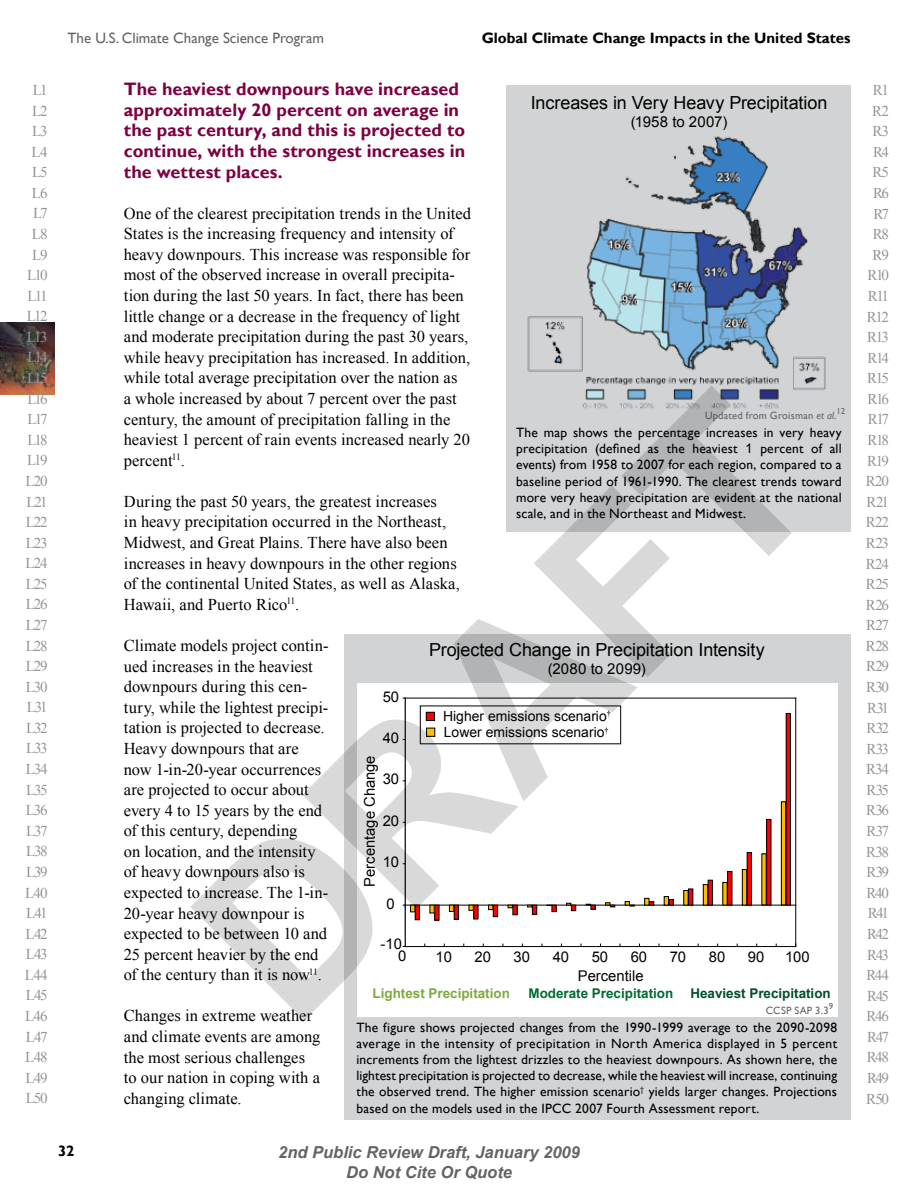
<style>
.page{position:relative;width:918px;height:1188px;background:#fff}
.page>*{position:absolute;margin:0;border:0;box-sizing:border-box;transform-origin:0 0}
.t1{font:700 18px/20.5px "Gill Sans";letter-spacing:.005em;color:#7d0040}
.t2{font:18px "Arial";letter-spacing:-.005em;color:#000}
.t3{font:16.5px/20.5px "Times New Roman";color:#000}
.t4{font:italic 700 16.5px/19.5px "Arial";color:#636467;text-align:center}
.t5{font:15px/20.5px "Times New Roman";letter-spacing:-.09em;color:#939598;text-align:center}
.t6{font:700 15px "Gill Sans";color:#000}
.t7{font:15px "Gill Sans";color:#636467}
.t8{font:15px "Arial";letter-spacing:.01em;color:#000}
.t9{font:14.85px "Arial";color:#000}
.t10{font:13.95px/16.2px "Arial";color:#000}
.t11{font:13.5px/16.2px "Gill Sans";letter-spacing:.015em;color:#000;text-align:justify}
.t12{font:700 13.5px "Arial";color:#7dab3d}
.t13{font:700 13.5px "Arial";color:#006b33}
.t14{font:700 13.5px "Arial";color:#004f2b}
.t15{font:10.5px "Gill Sans";letter-spacing:.02em;color:#636467}
.t16{font:8.7px "Gill Sans";color:#636467}
.s1{font-style:italic}
.s2{font-family:"Arial"}
</style>
<div class="page">
<img style="left:0;top:323px;width:55px;height:72px">
<div style="left:506px;top:86px;width:344px;height:446px;background:#d1d3d4"></div>
<img style="left:527px;top:136px;width:299px;height:254px">
<div style="left:344px;top:634px;width:507px;height:486px;background:#d1d3d4"></div>
<div style="left:357px;top:684px;width:480px;height:333px;background:#fff"></div>
<hr style="left:405px;top:698px;width:391px;height:1px;background:#000">
<hr style="left:795px;top:698px;width:1px;height:249px;background:#000">
<hr style="left:405px;top:946px;width:391px;height:1px;background:#000">
<hr style="left:405px;top:905px;width:391px;height:1px;background:#000">
<svg style="left:190px;top:385px;width:602px;height:636px"></svg>
<p class="t7" style="left:68px;top:30px;width:258px">The U.S. Climate Change Science Program</p>
<p class="t6" style="left:482px;top:29px;width:370px">Global Climate Change Impacts in the United States</p>
<p class="t5" style="left:25px;top:79px;width:24px">L1<br>L2<br>L3<br>L4<br>L5<br>L6<br>L7<br>L8<br>L9<br>L10<br>L11<br>L12<br>L13<br>L14<br>L15<br>L16<br>L17<br>L18<br>L19<br>L20<br>L21<br>L22<br>L23<br>L24<br>L25<br>L26<br>L27<br>L28<br>L29<br>L30<br>L31<br>L32<br>L33<br>L34<br>L35<br>L36<br>L37<br>L38<br>L39<br>L40<br>L41<br>L42<br>L43<br>L44<br>L45<br>L46<br>L47<br>L48<br>L49<br>L50</p>
<p class="t6" style="left:58px;top:1142px;width:18px">32</p>
<p class="t1" style="left:124px;top:79px;width:343px">The heaviest downpours have increased approximately 20 percent on average in the past century, and this is projected to continue, with the strongest increases in the wettest places.</p>
<p class="t3" style="left:124px;top:203px;width:349px">One of the clearest precipitation trends in the United States is the increasing frequency and intensity of heavy downpours. This increase was responsible for most of the observed increase in overall precipita&shy;tion during the last 50 years. In fact, there has been little change or a decrease in the frequency of light and moderate precipitation during the past 30 years, while heavy precipitation has increased. In addition, while total average precipitation over the nation as<br>a whole increased by about 7 percent over the past century, the amount of precipitation falling in the heaviest 1 percent of rain events increased nearly 20 percent<sup>11</sup>.</p>
<p class="t3" style="left:124px;top:491px;width:338px">During the past 50 years, the greatest increases<br>in heavy precipitation occurred in the Northeast, Midwest, and Great Plains. There have also been increases in heavy downpours in the other regions of the continental United States, as well as Alaska, Hawaii, and Puerto Rico<sup>11</sup>.</p>
<p class="t3" style="left:124px;top:635px;width:206px">Climate models project contin&shy;ued increases in the heaviest downpours during this cen&shy;tury, while the lightest precipi&shy;tation is projected to decrease.<br>Heavy downpours that are now 1-in-20-year occurrences are projected to occur about every 4 to 15 years by the end of this century, depending<br>on location, and the intensity of heavy downpours also is expected to increase. The 1-in-<br>20-year heavy downpour is expected to be between 10 and<br>25 percent heavier by the end of the century than it is now<sup>11</sup>.</p>
<p class="t3" style="left:124px;top:1005px;width:198px">Changes in extreme weather and climate events are among the most serious challenges to our nation in coping with a changing climate.</p>
<p class="t2" style="left:531px;top:91px;width:298px">Increases in Very Heavy Precipitation</p>
<p class="t8" style="left:631px;top:112px;width:98px">(1958 to 2007)</p>
<p class="t16" style="left:837px;top:406px;width:10px">12</p>
<p class="t15" style="left:705px;top:409px;width:133px">Updated from Groisman <span class="s1">et al</span>.</p>
<p class="t11" style="left:516px;top:425px;width:327px">The map shows the percentage increases in very heavy precipitation (defined as the heaviest <span class="s2">1</span> percent of all events) from 1958 to 2007 for each region, compared to a baseline period of 1961-1990. The clearest trends toward more very heavy precipitation are evident at the national scale, and in the Northeast and Midwest.</p>
<p class="t2" style="left:429px;top:638px;width:337px">Projected Change in Precipitation Intensity</p>
<p class="t8" style="left:548px;top:659px;width:99px">(2080 to 2099)</p>
<p class="t9" style="left:383px;top:687px;width:18px">50</p>
<p class="t10" style="left:443px;top:708px;width:169px">Higher emissions scenario<sup>†<br></sup>Lower emissions scenario<sup>†</sup></p>
<p class="t9" style="left:383px;top:728px;width:18px">40</p>
<p class="t9" style="left:360px;top:887px;width:133px;rotate:-90deg">Percentage Change</p>
<p class="t9" style="left:383px;top:769px;width:18px">30</p>
<p class="t9" style="left:383px;top:811px;width:18px">20</p>
<p class="t9" style="left:383px;top:852px;width:18px">10</p>
<p class="t9" style="left:386px;top:894px;width:10px">0</p>
<p class="t9" style="left:380px;top:934px;width:23px">-10</p>
<p class="t9" style="left:398px;top:947px;width:10px">0</p>
<p class="t9" style="left:436px;top:947px;width:18px">10</p>
<p class="t9" style="left:475px;top:947px;width:18px">20</p>
<p class="t9" style="left:514px;top:947px;width:18px">30</p>
<p class="t9" style="left:553px;top:947px;width:18px">40</p>
<p class="t9" style="left:592px;top:947px;width:18px">50</p>
<p class="t9" style="left:631px;top:947px;width:18px">60</p>
<p class="t9" style="left:670px;top:947px;width:18px">70</p>
<p class="t9" style="left:709px;top:947px;width:18px">80</p>
<p class="t9" style="left:748px;top:947px;width:18px">90</p>
<p class="t9" style="left:785px;top:947px;width:26px">100</p>
<p class="t9" style="left:578px;top:967px;width:67px">Percentile</p>
<p class="t12" style="left:373px;top:984px;width:139px">Lightest Precipitation</p>
<p class="t13" style="left:528px;top:984px;width:146px">Moderate Precipitation</p>
<p class="t14" style="left:690px;top:984px;width:142px">Heaviest Precipitation</p>
<p class="t16" style="left:829px;top:1001px;width:6px">9</p>
<p class="t11" style="left:357px;top:1019px;width:482px">The figure shows projected changes from the 1990-1999 average to the 2090-2098 average in the intensity of precipitation in North America displayed in 5 percent increments from the lightest drizzles to the heaviest downpours. As shown here, the lightest precipitation is projected to decrease, while the heaviest will increase, continuing the observed trend. The higher emission scenario<sup>†</sup> yields larger changes. Projections based on the models used in the IPCC 2007 Fourth Assessment report.</p>
<p class="t15" style="left:766px;top:1004px;width:64px">CCSP SAP 3.3</p>
<p class="t4" style="left:278px;top:1143px;width:303px">2nd Public Review Draft, January 2009<br>Do Not Cite Or Quote</p>
<p class="t5" style="left:866px;top:80px;width:25px">R1<br>R2<br>R3<br>R4<br>R5<br>R6<br>R7<br>R8<br>R9<br>R10<br>R11<br>R12<br>R13<br>R14<br>R15<br>R16<br>R17<br>R18<br>R19<br>R20<br>R21<br>R22<br>R23<br>R24<br>R25<br>R26<br>R27<br>R28<br>R29<br>R30<br>R31<br>R32<br>R33<br>R34<br>R35<br>R36<br>R37<br>R38<br>R39<br>R40<br>R41<br>R42<br>R43<br>R44<br>R45<br>R46<br>R47<br>R48<br>R49<br>R50</p>
</div>
